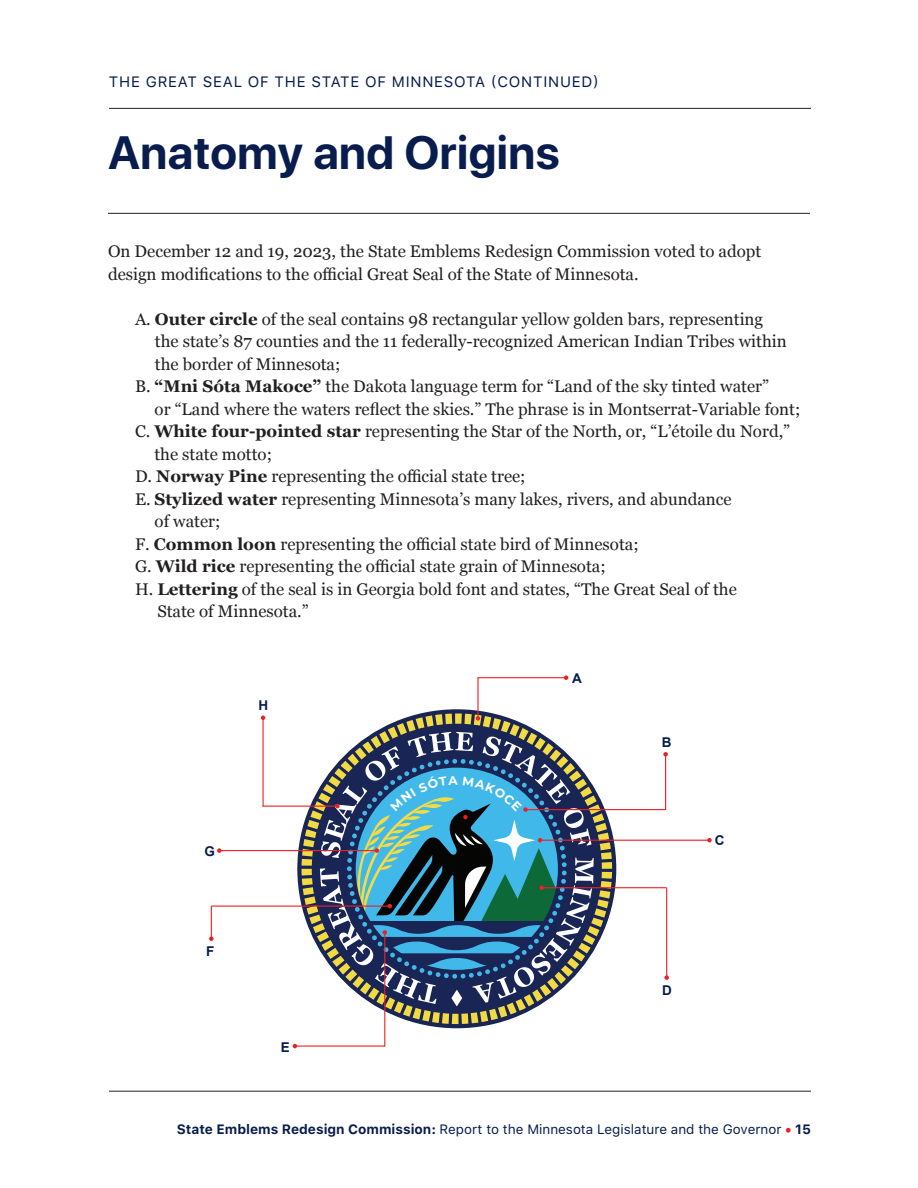
<style>
.page{position:relative;width:918px;height:1188px;background:#fff}
.page>*{position:absolute;margin:0;border:0;box-sizing:border-box;transform-origin:0 0}
.Large_San_Serif_Head{font:700 46.5px "SF Pro Display";letter-spacing:.01em;color:#081d4d}
.Body_main_content{font:16.8px/22.5px "Georgia";color:#231f20}
.Smaller_tag_all_caps{font:15px "SF Pro Text";letter-spacing:.05em;color:#081d4d}
.t1{font:13.5px "SF Pro Text";color:#081d4d}
.t2{font:700 13.5px "Arial";color:#081d4d}
.s1{font-weight:700}
.s2{font-weight:700;color:#ec2127}
</style>
<div class="page">
<hr style="left:109px;top:1091px;width:702px;height:1px;background:#231f20">
<svg style="left:296px;top:709px;width:322px;height:321px"></svg>
<hr style="left:109px;top:108px;width:702px;height:1px;background:#231f20">
<hr style="left:108px;top:213px;width:702px;height:1px;background:#231f20">
<hr style="left:540px;top:840px;width:169px;height:1px;background:#ec2127">
<svg style="left:707px;top:838px;width:5px;height:4px"></svg>
<hr style="left:219px;top:850px;width:158px;height:1px;background:#ec2127">
<svg style="left:217px;top:848px;width:5px;height:5px"></svg>
<hr style="left:666px;top:888px;width:1px;height:90px;background:#ec2127">
<svg style="left:664px;top:975px;width:5px;height:5px"></svg>
<hr style="left:295px;top:1046px;width:90px;height:1px;background:#ec2127">
<svg style="left:293px;top:1044px;width:4px;height:4px"></svg>
<hr style="left:526px;top:809px;width:140px;height:1px;background:#ec2127">
<hr style="left:262px;top:806px;width:75px;height:1px;background:#ec2127">
<hr style="left:211px;top:906px;width:1px;height:33px;background:#ec2127">
<svg style="left:209px;top:936px;width:5px;height:5px"></svg>
<hr style="left:542px;top:887px;width:124px;height:1px;background:#ec2127">
<hr style="left:384px;top:932px;width:1px;height:114px;background:#ec2127">
<hr style="left:665px;top:754px;width:1px;height:56px;background:#ec2127">
<svg style="left:663px;top:752px;width:5px;height:5px"></svg>
<hr style="left:263px;top:718px;width:1px;height:88px;background:#ec2127">
<svg style="left:261px;top:716px;width:4px;height:4px"></svg>
<hr style="left:477px;top:678px;width:2px;height:40px;background:#ec2127">
<svg style="left:476px;top:716px;width:4px;height:5px"></svg>
<hr style="left:478px;top:677px;width:88px;height:1px;background:#ec2127">
<svg style="left:564px;top:675px;width:4px;height:5px"></svg>
<hr style="left:212px;top:906px;width:178px;height:1px;background:#ec2127">
<svg style="left:320px;top:732px;width:274px;height:274px;background:#50758b"></svg>
<p class="Smaller_tag_all_caps" style="left:109px;top:71px;width:491px">THE GREAT SEAL OF THE STATE OF MINNESOTA (CONTINUED)</p>
<p class="Large_San_Serif_Head" style="left:108px;top:119px;width:453px">Anatomy and Origins</p>
<p class="Body_main_content" style="left:108px;top:239px;width:655px">On December 12 and 19, 2023, the State Emblems Redesign Commission voted to adopt design modifications to the official Great Seal of the State of Minnesota.</p>
<p class="Body_main_content" style="left:155px;top:307px;width:633px;text-indent:-20px">A. <span class="s1">Outer circle</span> of the seal contains 98 rectangular yellow golden bars, representing the state’s 87 counties and the 11 federally-recognized American Indian Tribes within the border of Minnesota;</p>
<p class="Body_main_content" style="left:155px;top:374px;width:647px;text-indent:-20px">B. <span class="s1">“Mni Sóta Makoce”</span> the Dakota language term for “Land of the sky tinted water”<br>or “Land where the waters reflect the skies.” The phrase is in Montserrat-Variable font;</p>
<p class="Body_main_content" style="left:154px;top:419px;width:637px;text-indent:-19px">C. <span class="s1">White four-pointed star</span> representing the Star of the North, or, “L’étoile du Nord,” the state motto;</p>
<p class="Body_main_content" style="left:135px;top:464px;width:392px">D. <span class="s1">Norway Pine</span> representing the official state tree;</p>
<p class="Body_main_content" style="left:155px;top:487px;width:579px;text-indent:-20px">E. <span class="s1">Stylized water</span> representing Minnesota’s many lakes, rivers, and abundance of water;</p>
<p class="Body_main_content" style="left:135px;top:532px;width:505px">F. <span class="s1">Common loon</span> representing the official state bird of Minnesota;</p>
<p class="Body_main_content" style="left:135px;top:554px;width:472px">G. <span class="s1">Wild rice</span> representing the official state grain of Minnesota;</p>
<p class="Body_main_content" style="left:157px;top:577px;width:581px;text-indent:-22px">H. <span class="s1">Lettering</span> of the seal is in Georgia bold font and states, “The Great Seal of the<br>State of Minnesota.”</p>
<p class="t2" style="left:259px;top:697px;width:11px">H</p>
<p class="t2" style="left:205px;top:842px;width:12px">G</p>
<p class="t2" style="left:206px;top:942px;width:10px">F</p>
<p class="t2" style="left:281px;top:1039px;width:11px">E</p>
<p class="t2" style="left:572px;top:670px;width:11px">A</p>
<p class="t2" style="left:662px;top:733px;width:11px">B</p>
<p class="t2" style="left:715px;top:832px;width:11px">C</p>
<p class="t2" style="left:662px;top:981px;width:11px">D</p>
<p class="t1" style="left:177px;top:1119px;width:636px"><span class="s1">State Emblems Redesign Commission:</span> Report to the Minnesota Legislature and the Governor <span class="s2">•</span> <span class="s1">15</span></p>
</div>
